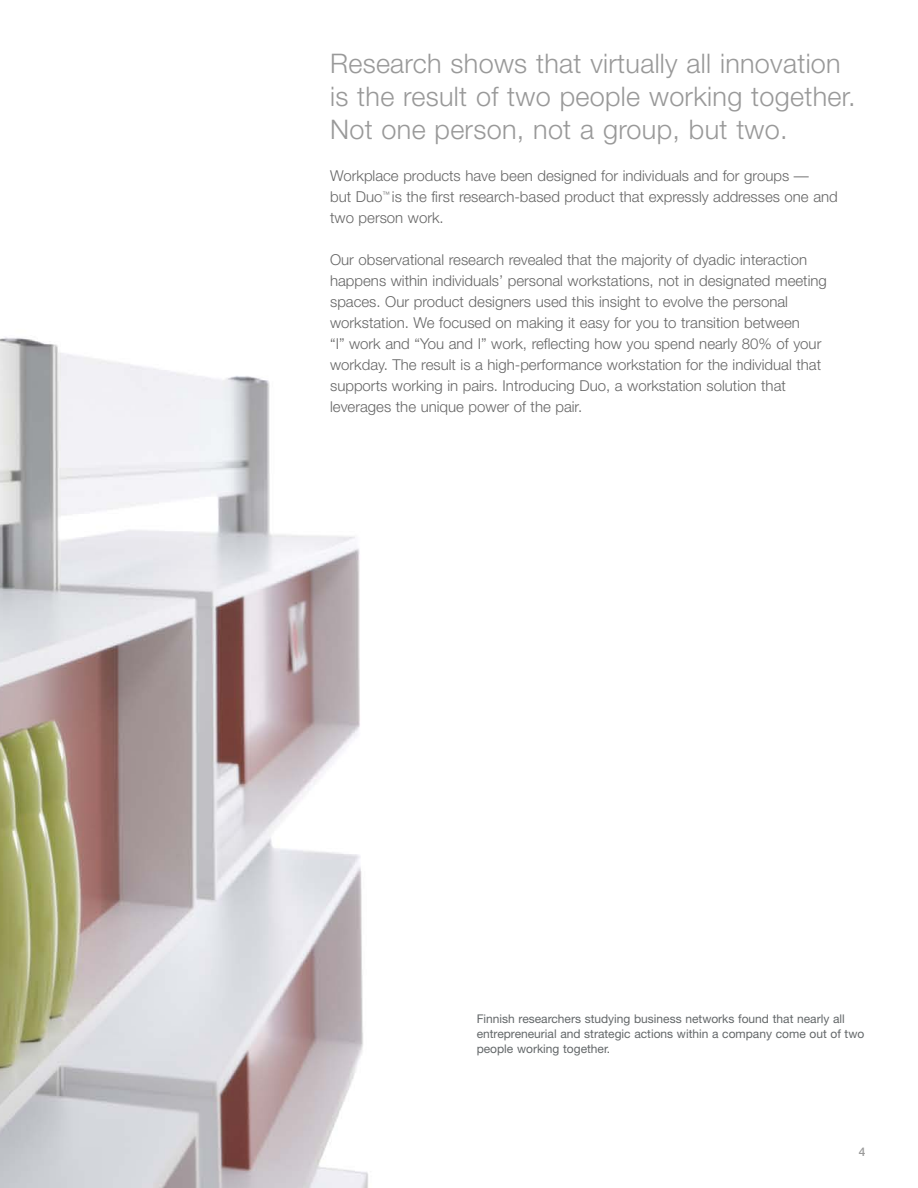
<style>
.page{position:relative;width:918px;height:1188px;background:#fff}
.page>*{position:absolute;margin:0;border:0;box-sizing:border-box;transform-origin:0 0}
.t1{font:300 27px/33px "Helvetica Neue";letter-spacing:.01em;color:#999}
.t2{font:300 15px/21px "Helvetica Neue";color:#666}
.t3{font:12px/15px "Helvetica Neue";color:#636769}
.t4{font:500 12px "Helvetica Neue";color:#999}
</style>
<div class="page">
<img style="left:0;top:337px;width:368px;height:851px">
<h1 class="t1" style="left:330px;top:50px;width:527px">Research shows that virtually all innovation is the result of two people working together.<br>Not one person, not a group, but two.</h1>
<p class="t2" style="left:330px;top:167px;width:509px">Workplace products have been designed for individuals and for groups —<br>but Duo<sup>™</sup> is the first research-based product that expressly addresses one and two person work.</p>
<p class="t2" style="left:330px;top:251px;width:498px">Our observational research revealed that the majority of dyadic interaction happens within individuals’ personal workstations, not in designated meeting spaces. Our product designers used this insight to evolve the personal workstation. We focused on making it easy for you to transition between<br>“I” work and “You and I” work, reflecting how you spend nearly 80% of your workday. The result is a high-performance workstation for the individual that supports working in pairs. Introducing Duo, a workstation solution that leverages the unique power of the pair.</p>
<p class="t3" style="left:477px;top:1012px;width:389px">Finnish researchers studying business networks found that nearly all entrepreneurial and strategic actions within a company come out of two people working together.</p>
<p class="t4" style="left:859px;top:1147px;width:8px">4</p>
</div>
